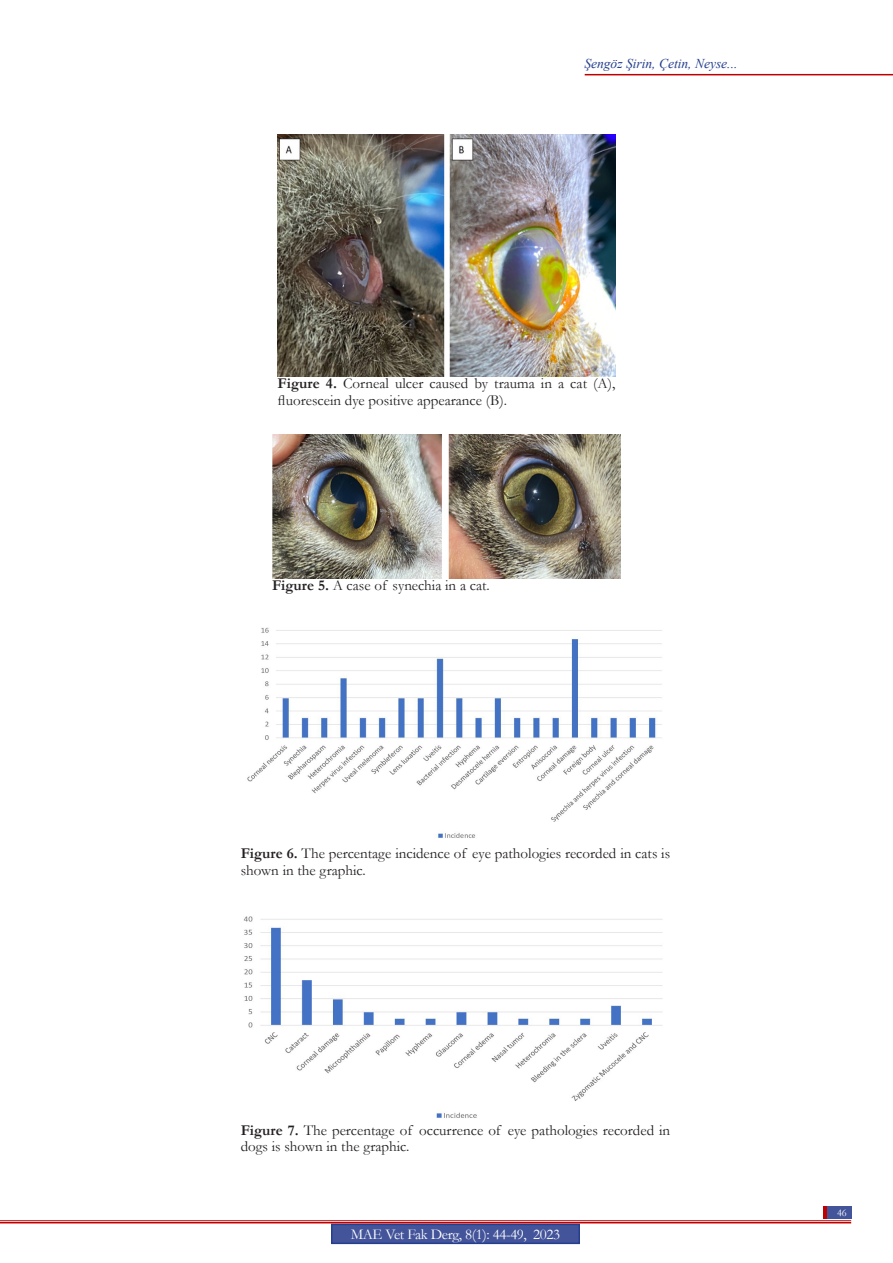
<style>
.page{position:relative;width:893px;height:1263px;background:#fff}
.page>*{position:absolute;margin:0;border:0;box-sizing:border-box;transform-origin:0 0}
.Table_Paragraph{font:15px/16.5px "Garamond";color:#231f20}
.t1{font:15px "Garamond";letter-spacing:-.025em;color:#fff}
.t2{font:italic 13.5px "Times New Roman";color:#253f8e}
.t3{font:10.5px "Garamond";color:#fff}
.s1{font-weight:700}
</style>
<div class="page">
<hr style="left:585px;top:74px;width:308px;height:1px;background:#c00000">
<div style="left:332px;top:1224px;width:247px;height:19px;background:#43549a"></div>
<div style="left:331px;top:1224px;width:249px;height:20px;border:2px solid #253f8e"></div>
<hr style="left:0;top:1220px;width:851px;height:1px;background:#c00000">
<hr style="left:0;top:1222px;width:851px;height:1px;background:#c00000">
<div style="left:826px;top:1207px;width:25px;height:12px;background:#43549a"></div>
<hr style="left:823px;top:1207px;width:4px;height:12px;background:#c00000">
<img style="left:278px;top:134px;width:337px;height:242px">
<img style="left:272px;top:434px;width:349px;height:144px">
<img style="left:243px;top:916px;width:420px;height:202px">
<img style="left:247px;top:627px;width:415px;height:211px">
<p class="t2" style="left:584px;top:54px;width:154px">Şengöz Şirin, Çetin, Neyse...</p>
<p class="Table_Paragraph" style="left:278px;top:375px;width:339px"><span class="s1">Figure 4.</span> Corneal ulcer caused by trauma in a cat (A), fluorescein dye positive appearance (B).</p>
<p class="Table_Paragraph" style="left:272px;top:576px;width:219px"><span class="s1">Figure 5.</span> A case of synechia in a cat.</p>
<p class="Table_Paragraph" style="left:241px;top:845px;width:431px"><span class="s1">Figure 6.</span> The percentage incidence of eye pathologies recorded in cats is shown in the graphic.</p>
<p class="Table_Paragraph" style="left:241px;top:1121px;width:431px"><span class="s1">Figure 7.</span> The percentage of occurrence of eye pathologies recorded in dogs is shown in the graphic.</p>
<p class="t1" style="left:351px;top:1224px;width:211px">MAE Vet Fak Derg, 8(1): 44-49, 2023</p>
<p class="t3" style="left:837px;top:1206px;width:11px">46</p>
</div>
